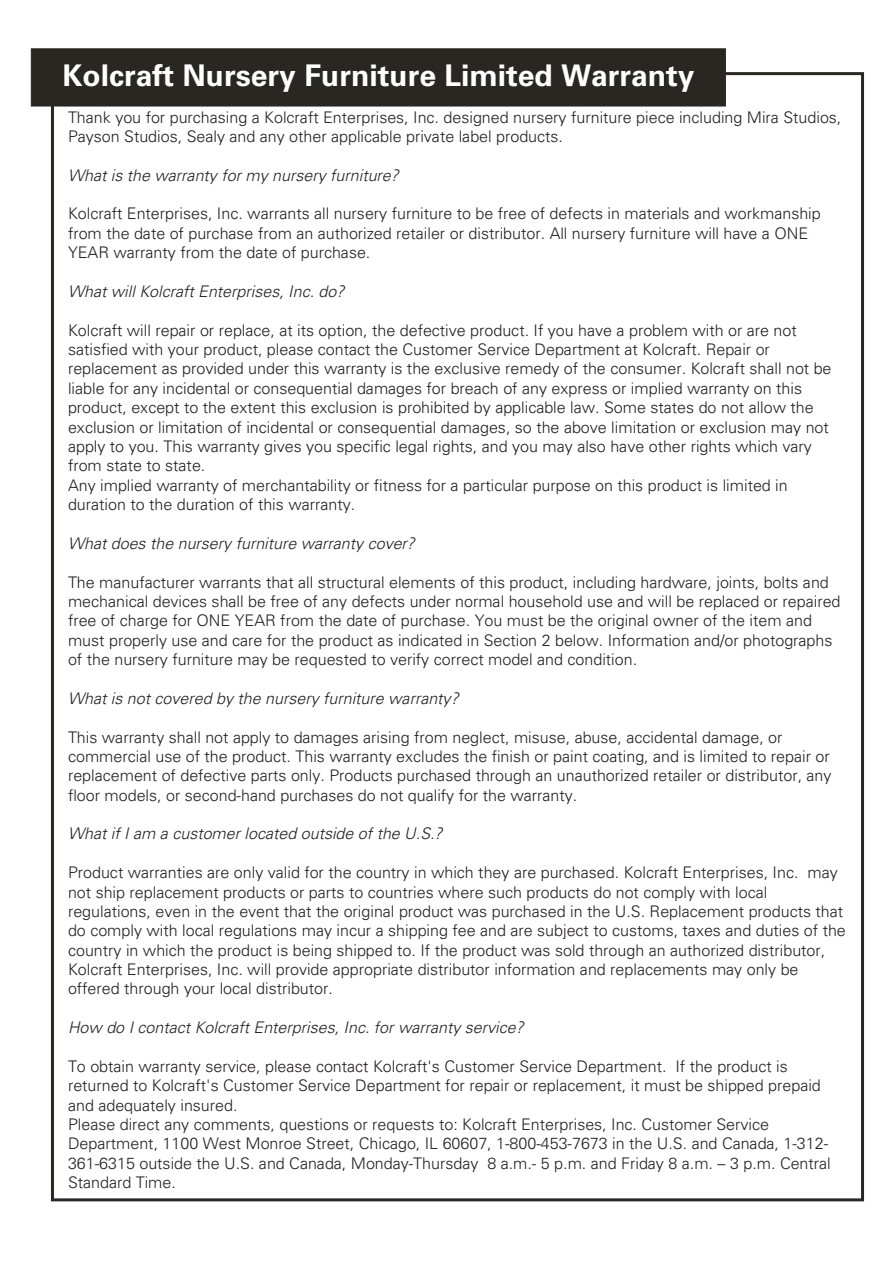
<style>
.page{position:relative;width:893px;height:1263px;background:#fff}
.page>*{position:absolute;margin:0;border:0;box-sizing:border-box;transform-origin:0 0}
.t1{font:300 30px "Univers";color:#fff}
.t2{font:300 16.05px/19.4px "Univers";color:#231f20}
.t3{font:italic 300 16.05px "Univers";color:#231f20}
</style>
<div class="page">
<div style="left:31px;top:48px;width:695px;height:58px;background:#2a2723"></div>
<h1 class="t1" style="left:63px;top:64px;width:633px">Kolcraft Nursery Furniture Limited Warranty</h1>
<p class="t2" style="left:68px;top:109px;width:775px">Thank you for purchasing a Kolcraft Enterprises, Inc. designed nursery furniture piece including Mira Studios,<br>Payson Studios, Sealy and any other applicable private label products.</p>
<p class="t3" style="left:68px;top:169px;width:332px">What is the warranty for my nursery furniture?</p>
<p class="t2" style="left:68px;top:206px;width:754px">Kolcraft Enterprises, Inc. warrants all nursery furniture to be free of defects in materials and workmanship from the date of purchase from an authorized retailer or distributor. All nursery furniture will have a ONE<br>YEAR warranty from the date of purchase.</p>
<p class="t3" style="left:68px;top:285px;width:278px">What will Kolcraft Enterprises, Inc. do?</p>
<p class="t2" style="left:68px;top:322px;width:765px">Kolcraft will repair or replace, at its option, the defective product. If you have a problem with or are not satisfied with your product, please contact the Customer Service Department at Kolcraft. Repair or replacement as provided under this warranty is the exclusive remedy of the consumer. Kolcraft shall not be liable for any incidental or consequential damages for breach of any express or implied warranty on this product, except to the extent this exclusion is prohibited by applicable law. Some states do not allow the exclusion or limitation of incidental or consequential damages, so the above limitation or exclusion may not apply to you. This warranty gives you specific legal rights, and you may also have other rights which vary from state to state.<br>Any implied warranty of merchantability or fitness for a particular purpose on this product is limited in duration to the duration of this warranty.</p>
<p class="t3" style="left:68px;top:537px;width:348px">What does the nursery furniture warranty cover?</p>
<p class="t2" style="left:68px;top:574px;width:774px">The manufacturer warrants that all structural elements of this product, including hardware, joints, bolts and mechanical devices shall be free of any defects under normal household use and will be replaced or repaired free of charge for ONE YEAR from the date of purchase. You must be the original owner of the item and must properly use and care for the product as indicated in Section 2 below. Information and/or photographs of the nursery furniture may be requested to verify correct model and condition.</p>
<p class="t3" style="left:68px;top:692px;width:392px">What is not covered by the nursery furniture warranty?</p>
<p class="t2" style="left:68px;top:729px;width:765px">This warranty shall not apply to damages arising from neglect, misuse, abuse, accidental damage, or commercial use of the product. This warranty excludes the finish or paint coating, and is limited to repair or replacement of defective parts only. Products purchased through an unauthorized retailer or distributor, any floor models, or second-hand purchases do not qualify for the warranty.</p>
<p class="t3" style="left:68px;top:828px;width:376px">What if I am a customer located outside of the U.S.?</p>
<p class="t2" style="left:68px;top:864px;width:779px">Product warranties are only valid for the country in which they are purchased. Kolcraft Enterprises, Inc. may not ship replacement products or parts to countries where such products do not comply with local regulations, even in the event that the original product was purchased in the U.S. Replacement products that do comply with local regulations may incur a shipping fee and are subject to customs, taxes and duties of the country in which the product is being shipped to. If the product was sold through an authorized distributor, Kolcraft Enterprises, Inc. will provide appropriate distributor information and replacements may only be offered through your local distributor.</p>
<p class="t3" style="left:68px;top:1021px;width:457px">How do I contact Kolcraft Enterprises, Inc. for warranty service?</p>
<p class="t2" style="left:68px;top:1058px;width:764px">To obtain warranty service, please contact Kolcraft's Customer Service Department. If the product is returned to Kolcraft's Customer Service Department for repair or replacement, it must be shipped prepaid and adequately insured.<br>Please direct any comments, questions or requests to: Kolcraft Enterprises, Inc. Customer Service Department, 1100 West Monroe Street, Chicago, IL 60607, 1-800-453-7673 in the U.S. and Canada, 1-312- 361-6315 outside the U.S. and Canada, Monday-Thursday 8 a.m.- 5 p.m. and Friday 8 a.m. – 3 p.m. Central Standard Time.</p>
</div>
